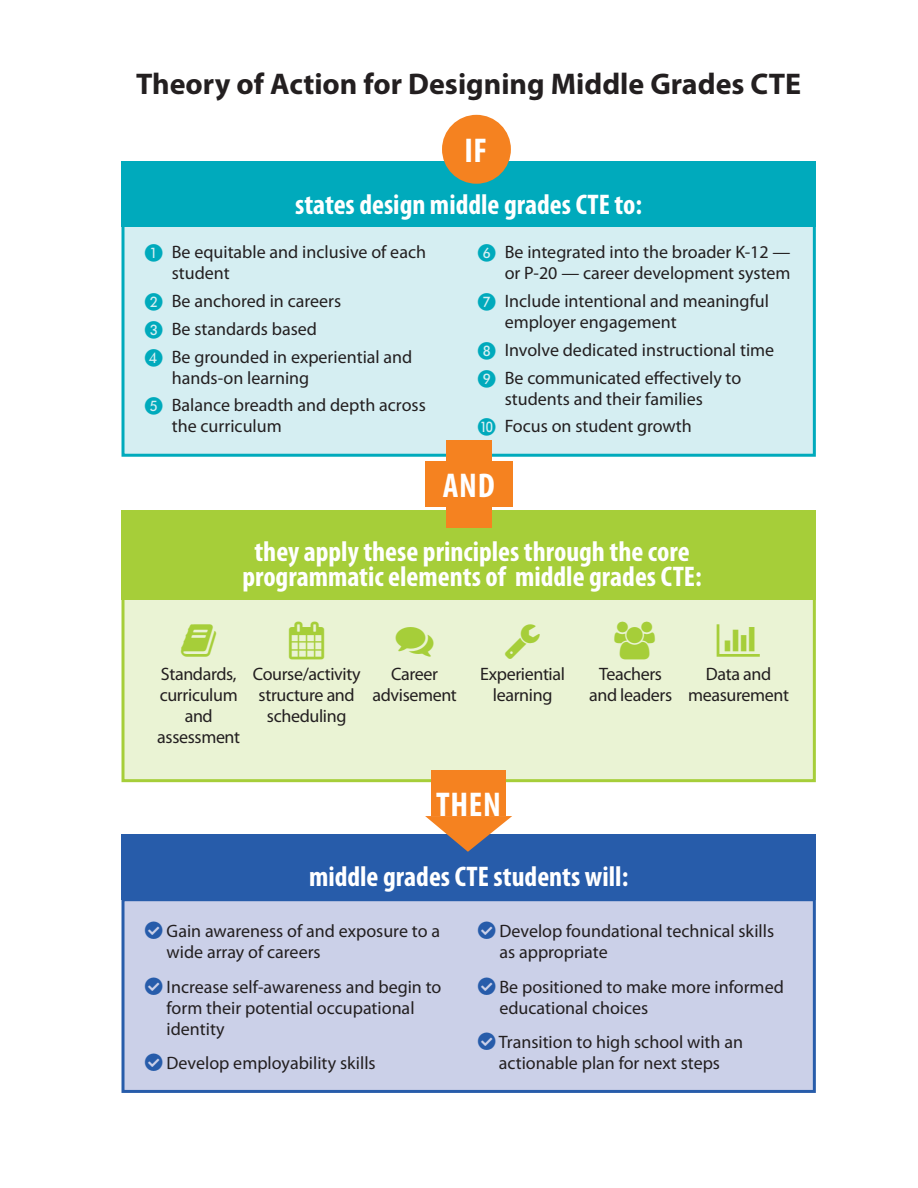
<style>
.page{position:relative;width:918px;height:1188px;background:#fff}
.page>*{position:absolute;margin:0;border:0;box-sizing:border-box;transform-origin:0 0}
.subhead_A{font:700 condensed 34.5px "Myriad Pro";letter-spacing:.02em;color:#fff}
.body{font:700 30px "Myriad Pro";color:#231f20}
.subhead_A-2{font:700 condensed 28.5px/25.5px "Myriad Pro";color:#fff;text-align:center}
.body-2{font:18px/21px "Myriad Pro";color:#231f20}
.body-3{font:18px/21px "Myriad Pro";letter-spacing:-.02em;color:#231f20;text-align:center}
.s1{color:#00aabc}
.s2{color:#275caa}
</style>
<div class="page">
<div style="left:123px;top:900px;width:691px;height:191px;background:#cbd0e8"></div>
<div style="left:122px;top:898px;width:694px;height:195px;border:3px solid #275caa"></div>
<div style="left:122px;top:835px;width:694px;height:65px;background:#275caa"></div>
<div style="left:123px;top:598px;width:691px;height:183px;background:#eaf3d4"></div>
<div style="left:122px;top:596px;width:694px;height:186px;border:3px solid #a6ce39"></div>
<div style="left:122px;top:511px;width:694px;height:89px;background:#a6ce39"></div>
<div style="left:123px;top:223px;width:691px;height:232px;background:#d5eef2"></div>
<div style="left:122px;top:221px;width:694px;height:236px;border:3px solid #00aabc"></div>
<div style="left:122px;top:162px;width:694px;height:65px;background:#00aabc"></div>
<div style="left:442px;top:115px;width:69px;height:69px;background:#f58220;border-radius:50%"></div>
<div style="left:446px;top:440px;width:46px;height:87px;background:#f58220"></div>
<div style="left:425px;top:461px;width:87px;height:46px;background:#f58220"></div>
<svg style="left:425px;top:816px;width:87px;height:36px"></svg>
<div style="left:432px;top:770px;width:74px;height:46px;background:#f58220"></div>
<p class="body" style="left:136px;top:67px;width:667px">Theory of Action for Designing Middle Grades CTE</p>
<p class="subhead_A" style="left:464px;top:132px;width:24px">IF</p>
<p class="subhead_A-2" style="left:295px;top:192px;width:349px">states design middle grades CTE to:</p>
<p class="body-2" style="left:172px;top:242px;width:256px;text-indent:-27px"><span class="s1">❶</span> Be equitable and inclusive of each student</p>
<p class="body-2" style="left:145px;top:291px;width:198px"><span class="s1">❷</span> Be anchored in careers</p>
<p class="body-2" style="left:145px;top:319px;width:174px"><span class="s1">❸</span> Be standards based</p>
<p class="body-2" style="left:172px;top:346px;width:242px;text-indent:-27px"><span class="s1">❹</span> Be grounded in experiential and hands-on learning</p>
<p class="body-2" style="left:172px;top:395px;width:256px;text-indent:-27px"><span class="s1">❺</span> Balance breadth and depth across the curriculum</p>
<p class="body-2" style="left:478px;top:242px;width:314px;text-align:right"><span class="s1">❻</span> Be integrated into the broader K-12 — or P-20 — career development system</p>
<p class="body-2" style="left:505px;top:291px;width:266px;text-indent:-27px"><span class="s1">❼</span> Include intentional and meaningful employer engagement</p>
<p class="body-2" style="left:478px;top:340px;width:298px"><span class="s1">❽</span> Involve dedicated instructional time</p>
<p class="body-2" style="left:505px;top:367px;width:238px;text-indent:-27px"><span class="s1">❾</span> Be communicated effectively to students and their families</p>
<p class="body-2" style="left:478px;top:416px;width:216px"><span class="s1">❿</span> Focus on student growth</p>
<p class="subhead_A" style="left:443px;top:466px;width:53px">AND</p>
<p class="subhead_A-2" style="left:242px;top:539px;width:461px">they apply these principles through the core programmatic elements of middle grades CTE:</p>
<p class="body-3" style="left:157px;top:664px;width:84px">Standards, curriculum and assessment</p>
<p class="body-3" style="left:253px;top:664px;width:109px">Course/activity structure and scheduling</p>
<p class="body-3" style="left:372px;top:664px;width:86px">Career advisement</p>
<p class="body-3" style="left:480px;top:664px;width:86px">Experiential learning</p>
<p class="body-3" style="left:589px;top:664px;width:85px">Teachers and leaders</p>
<p class="body-3" style="left:688px;top:664px;width:102px">Data and measurement</p>
<p class="subhead_A" style="left:436px;top:786px;width:66px">THEN</p>
<p class="subhead_A-2" style="left:309px;top:864px;width:321px">middle grades CTE students will:</p>
<p class="body-2" style="left:167px;top:921px;width:275px;text-indent:-22px"><span class="s2">★</span> Gain awareness of and exposure to a wide array of careers</p>
<p class="body-2" style="left:167px;top:977px;width:276px;text-indent:-22px"><span class="s2">★</span> Increase self-awareness and begin to form their potential occupational identity</p>
<p class="body-2" style="left:145px;top:1053px;width:232px"><span class="s2">★</span> Develop employability skills</p>
<p class="body-2" style="left:499px;top:921px;width:276px;text-indent:-22px"><span class="s2">★</span> Develop foundational technical skills as appropriate</p>
<p class="body-2" style="left:499px;top:977px;width:286px;text-indent:-22px"><span class="s2">★</span> Be positioned to make more informed educational choices</p>
<p class="body-2" style="left:478px;top:1032px;width:267px;text-align:center"><span class="s2">★</span> Transition to high school with an actionable plan for next steps</p>
</div>
